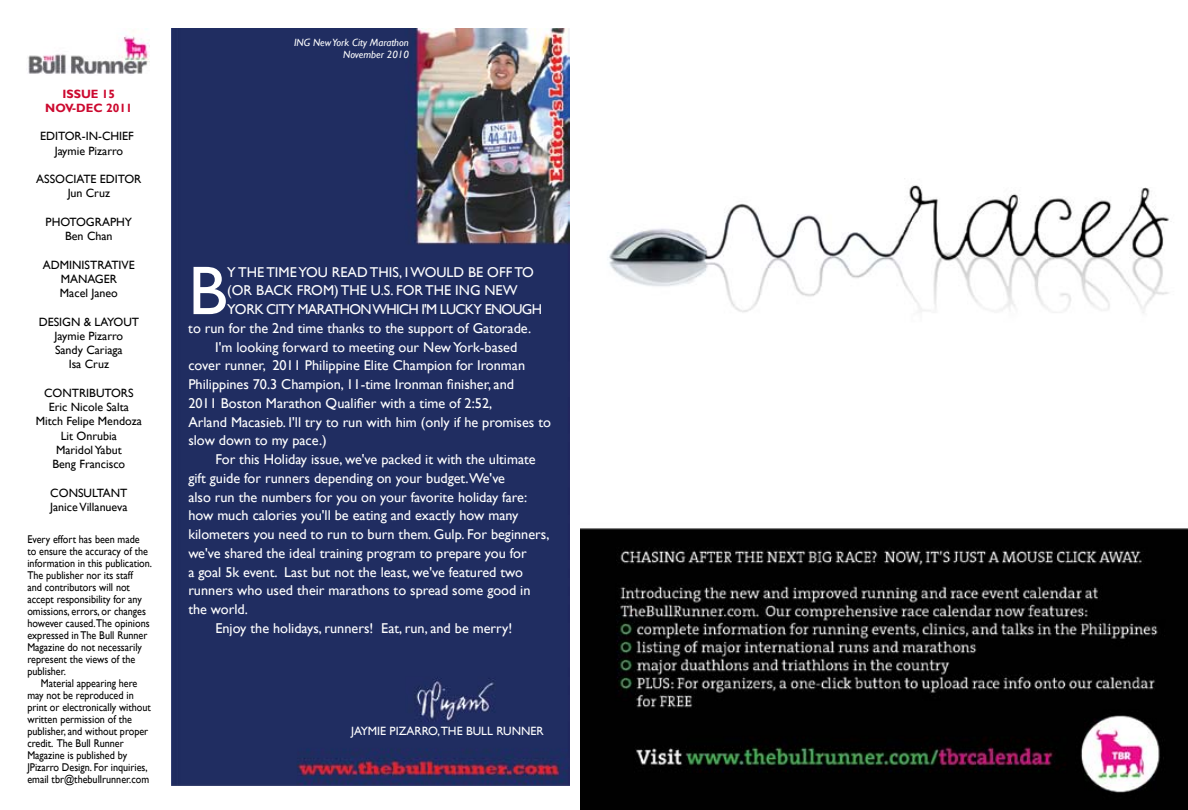
<style>
.page{position:relative;width:1188px;height:810px;background:#fff}
.page>*{position:absolute;margin:0;border:0;box-sizing:border-box;transform-origin:0 0}
.t1{font:69.3px "Gill Sans";color:#fff}
.t2{font:14.25px "Gill Sans";color:#fff}
.t3{font:14.25px "Gill Sans";letter-spacing:-.05em;color:#fff}
.t4{font:12px/14.2px "Gill Sans";color:#000;text-align:center}
.t5{font:12px "Gill Sans";color:#fff}
.t6{font:700 12px/14.2px "Gill Sans";color:#cc092f;text-align:center}
.t7{font:11.25px/12px "Gill Sans";color:#000;scale:.9 1}
.t8{font:italic 10.5px/12px "Gill Sans";color:#fff;text-align:right}
</style>
<div class="page">
<img style="left:172px;top:28px;width:398px;height:757px">
<img style="left:28px;top:28px;width:122px;height:46px">
<img style="left:580px;top:178px;width:608px;height:632px">
<p class="t6" style="left:45px;top:87px;width:89px">ISSUE 15<br>NOV-DEC 2011</p>
<p class="t4" style="left:40px;top:129px;width:95px">EDITOR-IN-CHIEF<br>Jaymie Pizarro</p>
<p class="t4" style="left:36px;top:172px;width:107px">ASSOCIATE EDITOR<br>Jun Cruz</p>
<p class="t4" style="left:46px;top:215px;width:88px">PHOTOGRAPHY<br>Ben Chan</p>
<p class="t4" style="left:43px;top:258px;width:94px">ADMINISTRATIVE<br>MANAGER<br>Macel Janeo</p>
<p class="t4" style="left:39px;top:315px;width:102px">DESIGN &amp; LAYOUT<br>Jaymie Pizarro<br>Sandy Cariaga<br>Isa Cruz</p>
<p class="t4" style="left:36px;top:386px;width:108px">CONTRIBUTORS<br>Eric Nicole Salta<br>Mitch Felipe Mendoza<br>Lit Onrubia<br>Maridol Yabut<br>Beng Francisco</p>
<p class="t4" style="left:50px;top:486px;width:79px;text-align:left">CONSULTANT<br>Janice Villanueva</p>
<p class="t7" style="left:27px;top:533px;width:140px">Every effort has been made<br>to ensure the accuracy of the information in this publication.<br>The publisher nor its staff<br>and contributors will not accept responsibility for any omissions, errors, or changes however caused.The opinions expressed in The Bull Runner<br>Magazine do not necessarily represent the views of the publisher.</p>
<p class="t7" style="left:27px;top:677px;width:139px;text-indent:13px">Material appearing here may not be reproduced in print or electronically without written permission of the publisher, and without proper credit. The Bull Runner<br>Magazine is published by<br>JPizarro Design. For inquiries, email tbr@thebullrunner.com</p>
<p class="t8" style="left:294px;top:36px;width:116px">ING New York City Marathon<br>November 2010</p>
<h1 class="t1" style="left:188px;top:250px;width:40px">B</h1>
<p class="t2" style="left:227px;top:264px;width:21px">y the</p>
<p class="t2" style="left:266px;top:264px;width:9px">time</p>
<p class="t2" style="left:299px;top:264px;width:43px">you read</p>
<p class="t2" style="left:370px;top:264px;width:9px">this</p>
<p class="t2" style="left:399px;top:264px;width:136px">, I WOULD BE OFF TO</p>
<p class="t2" style="left:227px;top:282px;width:292px">(OR BACK FROM) THE U.S. FOR THE ING NEW</p>
<p class="t3" style="left:227px;top:301px;width:268px">YORK CITY MARATHON WHICH I'M LUCKY enough</p>
<p class="t2" style="left:188px;top:320px;width:344px">to run for the 2nd time thanks to the support of Gatorade.</p>
<p class="t2" style="left:215px;top:339px;width:304px">I'm looking forward to meeting our New York-based</p>
<p class="t2" style="left:188px;top:357px;width:338px">cover runner, 2011 Philippine Elite Champion for Ironman</p>
<p class="t2" style="left:188px;top:376px;width:327px">Philippines 70.3 Champion, 11-time Ironman finisher, and</p>
<p class="t2" style="left:188px;top:395px;width:305px">2011 Boston Marathon Qualifier with a time of 2:52,</p>
<p class="t2" style="left:188px;top:414px;width:364px">Arland Macasieb. I'll try to run with him (only if he promises to</p>
<p class="t2" style="left:188px;top:432px;width:140px">slow down to my pace.)</p>
<p class="t2" style="left:215px;top:451px;width:322px">For this Holiday issue, we've packed it with the ultimate</p>
<p class="t2" style="left:188px;top:470px;width:318px">gift guide for runners depending on your budget.We've</p>
<p class="t2" style="left:188px;top:489px;width:340px">also run the numbers for you on your favorite holiday fare:</p>
<p class="t2" style="left:188px;top:507px;width:332px">how much calories you'll be eating and exactly how many</p>
<p class="t2" style="left:188px;top:526px;width:363px">kilometers you need to run to burn them. Gulp. For beginners,</p>
<p class="t2" style="left:188px;top:545px;width:340px">we've shared the ideal training program to prepare you for</p>
<p class="t2" style="left:188px;top:564px;width:336px">a goal 5k event. Last but not the least, we've featured two</p>
<p class="t2" style="left:188px;top:582px;width:344px">runners who used their marathons to spread some good in</p>
<p class="t2" style="left:188px;top:601px;width:61px">the world.</p>
<p class="t2" style="left:215px;top:620px;width:298px">Enjoy the holidays, runners! Eat, run, and be merry!</p>
<p class="t5" style="left:351px;top:724px;width:24px">Jaymie</p>
<p class="t5" style="left:390px;top:724px;width:26px">Pizarro</p>
<p class="t5" style="left:437px;top:724px;width:43px">,The Bull</p>
<p class="t5" style="left:496px;top:724px;width:16px">Runner</p>
</div>
